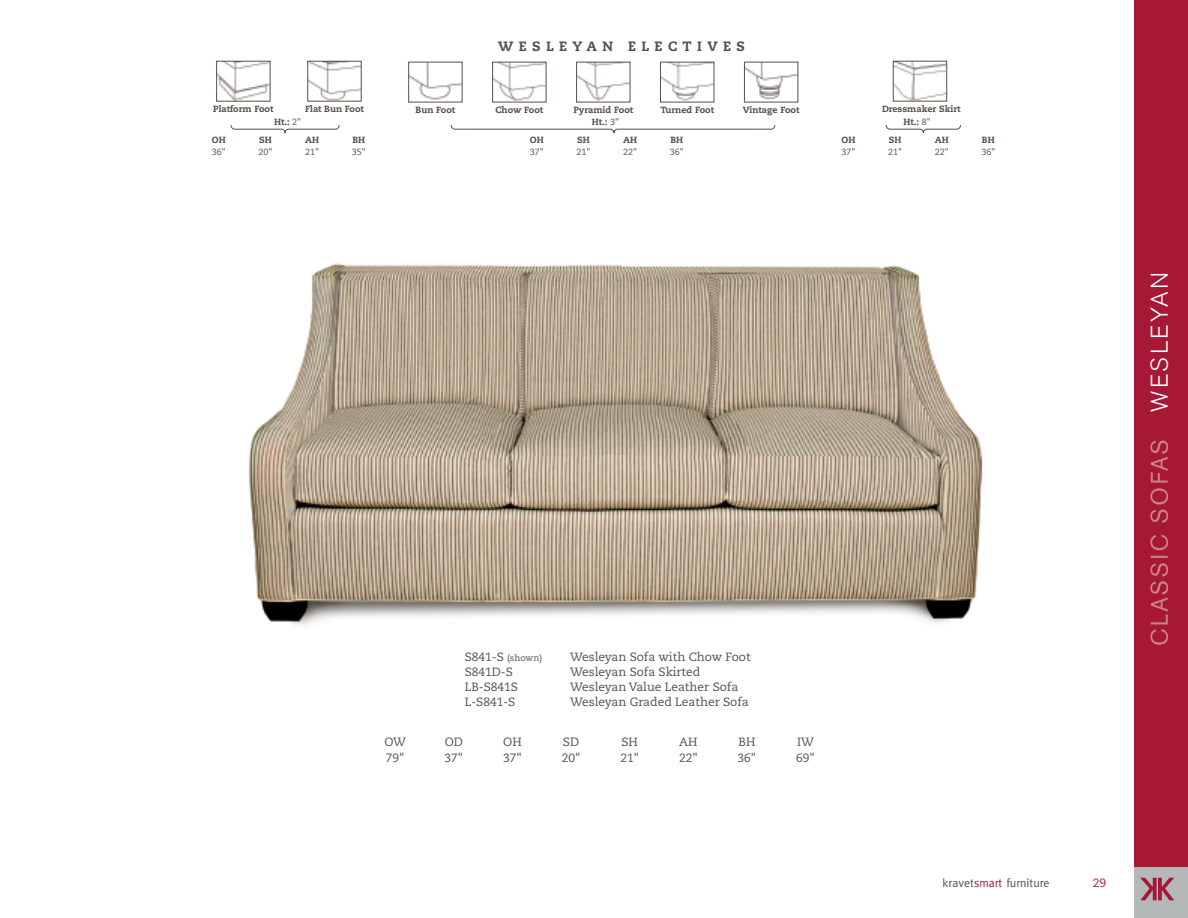
<style>
.page{position:relative;width:1188px;height:918px;background:#fff}
.page>*{position:absolute;margin:0;border:0;box-sizing:border-box;transform-origin:0 0}
.t1{font:300 24px "Akzidenz Grotesk BE";letter-spacing:.1em;color:#fff}
.t2{font:800 13.5px "Caecilia";letter-spacing:.4em;color:#584f4a}
.t3{font:12px/16.5px "Caecilia";color:#584f4a}
.t4{font:12px "Meta";color:#584f4a}
.t5{font:12px "Caecilia";color:#a61836}
.t6{font:800 9px "Caecilia";color:#584f4a}
.t7{font:9px "Caecilia";color:#584f4a}
.s1{font-weight:400}
.s2{font-size:12px}
.s3{color:#a61836}
</style>
<div class="page">
<svg style="left:451px;top:125px;width:325px;height:8px"></svg>
<svg style="left:231px;top:125px;width:109px;height:8px"></svg>
<svg style="left:885px;top:125px;width:76px;height:8px"></svg>
<div style="left:1134px;top:0;width:54px;height:918px;background:#a61836"></div>
<svg style="left:1150px;top:441px;width:18px;height:204px"></svg>
<div style="left:1134px;top:867px;width:54px;height:51px;background:#b4b8b9"></div>
<svg style="left:1140px;top:878px;width:34px;height:22px"></svg>
<img style="left:248px;top:263px;width:735px;height:362px">
<img style="left:895px;top:63px;width:50px;height:36px">
<div style="left:893px;top:61px;width:54px;height:40px;border:1px solid #584f4a"></div>
<img style="left:746px;top:64px;width:50px;height:36px">
<img style="left:494px;top:64px;width:50px;height:36px">
<img style="left:410px;top:64px;width:50px;height:36px">
<img style="left:662px;top:64px;width:50px;height:36px">
<div style="left:660px;top:62px;width:54px;height:40px;border:1px solid #584f4a"></div>
<img style="left:578px;top:64px;width:50px;height:36px">
<div style="left:576px;top:62px;width:54px;height:40px;border:1px solid #584f4a"></div>
<img style="left:309px;top:63px;width:50px;height:36px">
<div style="left:307px;top:61px;width:54px;height:40px;border:1px solid #584f4a"></div>
<img style="left:218px;top:63px;width:50px;height:36px">
<div style="left:216px;top:61px;width:54px;height:40px;border:1px solid #584f4a"></div>
<p class="t2" style="left:498px;top:41px;width:248px">WESLEYAN ELECTIVES</p>
<p class="t6" style="left:213px;top:106px;width:62px">Platform Foot</p>
<p class="t6" style="left:305px;top:106px;width:60px">Flat Bun Foot</p>
<p class="t6" style="left:416px;top:106px;width:41px">Bun Foot</p>
<p class="t6" style="left:496px;top:106px;width:49px">Chow Foot</p>
<p class="t6" style="left:573px;top:106px;width:61px">Pyramid Foot</p>
<p class="t6" style="left:660px;top:106px;width:55px">Turned Foot</p>
<p class="t6" style="left:743px;top:106px;width:58px">Vintage Foot</p>
<p class="t6" style="left:882px;top:105px;width:80px">Dressmaker Skirt</p>
<p class="t6" style="left:212px;top:136px;width:15px">OH</p>
<p class="t7" style="left:212px;top:148px;width:15px">36"</p>
<p class="t6" style="left:274px;top:119px;width:29px">Ht.: <span class="s1">2"</span></p>
<p class="t6" style="left:592px;top:119px;width:29px">Ht.: <span class="s1">3"</span></p>
<p class="t6" style="left:904px;top:119px;width:29px">Ht.: <span class="s1">8"</span></p>
<p class="t6" style="left:259px;top:136px;width:14px">SH</p>
<p class="t7" style="left:259px;top:148px;width:15px">20"</p>
<p class="t6" style="left:530px;top:136px;width:15px">OH</p>
<p class="t7" style="left:530px;top:148px;width:15px">37"</p>
<p class="t6" style="left:577px;top:136px;width:14px">SH</p>
<p class="t7" style="left:577px;top:148px;width:15px">21"</p>
<p class="t6" style="left:842px;top:136px;width:15px">OH</p>
<p class="t7" style="left:841px;top:148px;width:15px">37"</p>
<p class="t6" style="left:889px;top:136px;width:14px">SH</p>
<p class="t7" style="left:888px;top:148px;width:15px">21"</p>
<p class="t6" style="left:305px;top:136px;width:15px">AH</p>
<p class="t7" style="left:305px;top:148px;width:15px">21"</p>
<p class="t6" style="left:352px;top:136px;width:14px">BH</p>
<p class="t7" style="left:352px;top:148px;width:15px">35"</p>
<p class="t6" style="left:623px;top:136px;width:15px">AH</p>
<p class="t7" style="left:623px;top:148px;width:15px">22"</p>
<p class="t6" style="left:670px;top:136px;width:14px">BH</p>
<p class="t7" style="left:670px;top:148px;width:15px">36"</p>
<p class="t6" style="left:935px;top:136px;width:15px">AH</p>
<p class="t7" style="left:935px;top:148px;width:15px">22"</p>
<p class="t6" style="left:982px;top:136px;width:14px">BH</p>
<p class="t7" style="left:981px;top:148px;width:15px">36"</p>
<h1 class="t1" style="left:1149px;top:412px;width:141px;rotate:-90deg">WESLEYAN</h1>
<p class="t7" style="left:465px;top:654px;width:79px"><span class="s2">S841-S</span> (shown)</p>
<p class="t3" style="left:570px;top:649px;width:182px">Wesleyan Sofa with Chow Foot</p>
<p class="t3" style="left:465px;top:664px;width:50px">S841D-S</p>
<p class="t3" style="left:570px;top:664px;width:132px">Wesleyan Sofa Skirted</p>
<p class="t3" style="left:465px;top:679px;width:55px">LB-S841S</p>
<p class="t3" style="left:570px;top:679px;width:170px">Wesleyan Value Leather Sofa</p>
<p class="t3" style="left:465px;top:694px;width:52px">L-S841-S</p>
<p class="t3" style="left:570px;top:694px;width:180px">Wesleyan Graded Leather Sofa</p>
<p class="t3" style="left:384px;top:734px;width:23px">OW<br>79"</p>
<p class="t3" style="left:445px;top:734px;width:20px">OD<br>37"</p>
<p class="t3" style="left:503px;top:734px;width:20px">OH<br>37"</p>
<p class="t3" style="left:562px;top:734px;width:20px">SD<br>20"</p>
<p class="t3" style="left:620px;top:734px;width:20px">SH<br>21"</p>
<p class="t3" style="left:679px;top:734px;width:20px">AH<br>22"</p>
<p class="t3" style="left:738px;top:734px;width:20px">BH<br>36"</p>
<p class="t3" style="left:796px;top:734px;width:20px">IW<br>69"</p>
<p class="t4" style="left:943px;top:876px;width:108px">kravet<span class="s3">smart</span> furniture</p>
<p class="t5" style="left:1093px;top:878px;width:15px">29</p>
</div>
